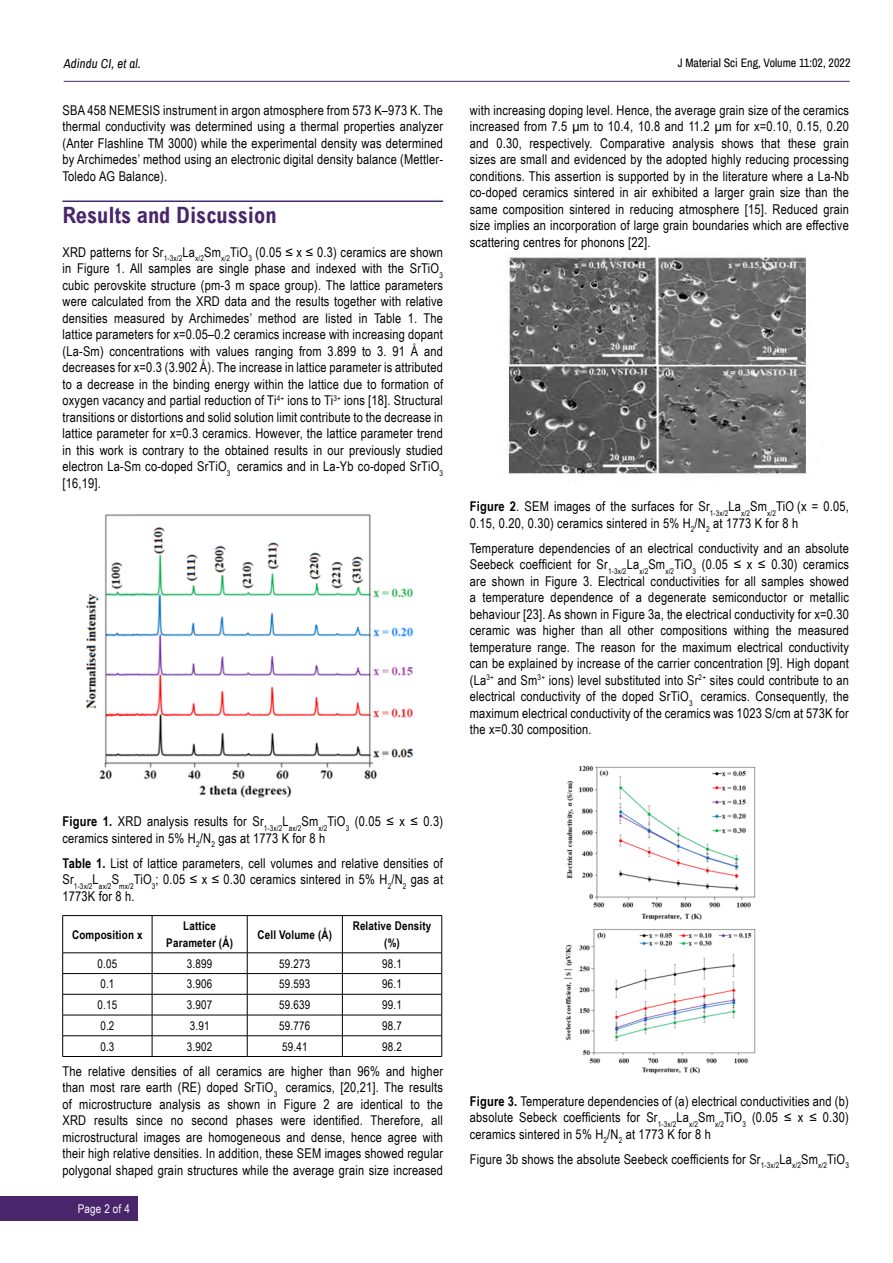
<style>
.page{position:relative;width:893px;height:1263px;background:#fff}
.page>*{position:absolute;margin:0;border:0;box-sizing:border-box;transform-origin:0 0}
.t1{font:700 condensed 22.5px "Arial";color:#49266c}
.t2{font:13.5px/16.5px "Arial Narrow";letter-spacing:.015em;color:#000;text-align:justify}
.t3{font:italic 12.75px "Archivo Narrow";letter-spacing:.01em;color:#000}
.t4{font:12px "Arial Narrow";letter-spacing:.015em;color:#000}
.t5{font:700 12px/16.5px "Arial Narrow";letter-spacing:.015em;color:#000;text-align:center}
.t6{font:12px "Archivo Narrow";color:#000}
.t7{font:12px "Arial Narrow";letter-spacing:.015em;color:#fff}
.s1{font-weight:700}
</style>
<div class="page">
<hr style="left:64px;top:81px;width:786px;height:1px;background:#49266c">
<div style="left:0;top:1196px;width:137px;height:24px;background:#49266c"></div>
<hr style="left:63px;top:200px;width:380px;height:2px;background:#49266c">
<img style="left:86px;top:513px;width:328px;height:285px">
<hr style="left:63px;top:915px;width:89px;height:1px;background:#000">
<hr style="left:62px;top:916px;width:1px;height:37px;background:#000">
<hr style="left:152px;top:915px;width:95px;height:1px;background:#000">
<hr style="left:152px;top:916px;width:1px;height:37px;background:#000">
<hr style="left:247px;top:915px;width:95px;height:1px;background:#000">
<hr style="left:247px;top:916px;width:1px;height:37px;background:#000">
<hr style="left:342px;top:915px;width:100px;height:1px;background:#000">
<hr style="left:342px;top:916px;width:1px;height:37px;background:#000">
<hr style="left:441px;top:916px;width:1px;height:37px;background:#000">
<hr style="left:63px;top:952px;width:89px;height:1px;background:#000">
<hr style="left:152px;top:952px;width:95px;height:1px;background:#000">
<hr style="left:247px;top:952px;width:95px;height:1px;background:#000">
<hr style="left:342px;top:952px;width:100px;height:1px;background:#000">
<hr style="left:63px;top:973px;width:89px;height:1px;background:#000">
<hr style="left:152px;top:973px;width:95px;height:1px;background:#000">
<hr style="left:247px;top:973px;width:95px;height:1px;background:#000">
<hr style="left:342px;top:973px;width:100px;height:1px;background:#000">
<hr style="left:63px;top:994px;width:89px;height:1px;background:#000">
<hr style="left:152px;top:994px;width:95px;height:1px;background:#000">
<hr style="left:247px;top:994px;width:95px;height:1px;background:#000">
<hr style="left:342px;top:994px;width:100px;height:1px;background:#000">
<hr style="left:63px;top:1015px;width:89px;height:1px;background:#000">
<hr style="left:152px;top:1015px;width:95px;height:1px;background:#000">
<hr style="left:247px;top:1015px;width:95px;height:1px;background:#000">
<hr style="left:342px;top:1015px;width:100px;height:1px;background:#000">
<hr style="left:63px;top:1035px;width:89px;height:1px;background:#000">
<svg style="left:62px;top:953px;width:1px;height:103px"></svg>
<hr style="left:152px;top:1035px;width:95px;height:1px;background:#000">
<svg style="left:152px;top:953px;width:1px;height:103px"></svg>
<hr style="left:247px;top:1035px;width:95px;height:1px;background:#000">
<svg style="left:247px;top:953px;width:1px;height:103px"></svg>
<hr style="left:342px;top:1035px;width:100px;height:1px;background:#000">
<svg style="left:342px;top:953px;width:1px;height:103px"></svg>
<svg style="left:441px;top:953px;width:1px;height:103px"></svg>
<hr style="left:63px;top:1056px;width:89px;height:1px;background:#000">
<hr style="left:152px;top:1056px;width:95px;height:1px;background:#000">
<hr style="left:247px;top:1056px;width:95px;height:1px;background:#000">
<hr style="left:342px;top:1056px;width:100px;height:1px;background:#000">
<img style="left:508px;top:257px;width:299px;height:218px">
<img style="left:564px;top:765px;width:192px;height:309px">
<p class="t3" style="left:64px;top:54px;width:79px">Adindu CI, et al.</p>
<p class="t6" style="left:678px;top:54px;width:174px">J Material Sci Eng, Volume 11:02, 2022</p>
<p class="t2" style="left:63px;top:101px;width:382px">SBA 458 NEMESIS instrument in argon atmosphere from 573 K–973 K. The thermal conductivity was determined using a thermal properties analyzer (Anter Flashline TM 3000) while the experimental density was determined by Archimedes’ method using an electronic digital density balance (Mettler-Toledo AG Balance).</p>
<h1 class="t1" style="left:63px;top:203px;width:216px">Results and Discussion</h1>
<p class="t2" style="left:63px;top:243px;width:382px">XRD patterns for Sr<sub>1-3x/2</sub>La<sub>x/2</sub>Sm<sub>x/2</sub>TiO<sub>3</sub> (0.05 ≤ x ≤ 0.3) ceramics are shown in Figure 1. All samples are single phase and indexed with the SrTiO<sub>3 </sub>cubic perovskite structure (pm-3 m space group). The lattice parameters were calculated from the XRD data and the results together with relative densities measured by Archimedes’ method are listed in Table 1. The lattice parameters for x=0.05–0.2 ceramics increase with increasing dopant (La-Sm) concentrations with values ranging from 3.899 to 3. 91 Å and decreases for x=0.3 (3.902 Å). The increase in lattice parameter is attributed to a decrease in the binding energy within the lattice due to formation of oxygen vacancy and partial reduction of Ti<sup>4+</sup> ions to Ti<sup>3+</sup> ions [18]. Structural transitions or distortions and solid solution limit contribute to the decrease in lattice parameter for x=0.3 ceramics. However, the lattice parameter trend in this work is contrary to the obtained results in our previously studied electron La-Sm co-doped SrTiO<sub>3</sub> ceramics and in La-Yb co-doped SrTiO<sub>3 </sub>[16,19].</p>
<p class="t2" style="left:470px;top:101px;width:381px">with increasing doping level. Hence, the average grain size of the ceramics increased from 7.5 µm to 10.4, 10.8 and 11.2 µm for x=0.10, 0.15, 0.20 and 0.30, respectively. Comparative analysis shows that these grain sizes are small and evidenced by the adopted highly reducing processing conditions. This assertion is supported by in the literature where a La-Nb co-doped ceramics sintered in air exhibited a larger grain size than the same composition sintered in reducing atmosphere [15]. Reduced grain size implies an incorporation of large grain boundaries which are effective scattering centres for phonons [22].</p>
<p class="t2" style="left:470px;top:498px;width:381px"><span class="s1">Figure 2</span>. SEM images of the surfaces for Sr<sub>1-3x/2</sub>La<sub>x/2</sub>Sm<sub>x/2</sub>TiO (x = 0.05,<br>0.15, 0.20, 0.30) ceramics sintered in 5% H<sub>2</sub>/N<sub>2</sub> at 1773 K for 8 h</p>
<p class="t2" style="left:470px;top:539px;width:381px">Temperature dependencies of an electrical conductivity and an absolute Seebeck coefficient for Sr<sub>1-3x/2</sub>La<sub>x/2</sub>Sm<sub>x/2</sub>TiO<sub>3</sub> (0.05 ≤ x ≤ 0.30) ceramics are shown in Figure 3. Electrical conductivities for all samples showed a temperature dependence of a degenerate semiconductor or metallic behaviour [23]. As shown in Figure 3a, the electrical conductivity for x=0.30 ceramic was higher than all other compositions withing the measured temperature range. The reason for the maximum electrical conductivity can be explained by increase of the carrier concentration [9]. High dopant (La<sup>3+</sup> and Sm<sup>3+</sup> ions) level substituted into Sr<sup>2+</sup> sites could contribute to an electrical conductivity of the doped SrTiO<sub>3</sub> ceramics. Consequently, the maximum electrical conductivity of the ceramics was 1023 S/cm at 573K for the x=0.30 composition.</p>
<p class="t2" style="left:63px;top:813px;width:382px"><span class="s1">Figure 1.</span> XRD analysis results for Sr<sub>1-3x/2</sub>L<sub>ax/2</sub>Sm<sub>x/2</sub>TiO<sub>3</sub> (0.05 ≤ x ≤ 0.3) ceramics sintered in 5% H<sub>2</sub>/N<sub>2</sub> gas at 1773 K for 8 h</p>
<p class="t2" style="left:63px;top:854px;width:382px"><span class="s1">Table 1.</span> List of lattice parameters, cell volumes and relative densities of Sr<sub>1-3x/2</sub>L<sub>ax/2</sub>S<sub>mx/2</sub>TiO<sub>3</sub>; 0.05 ≤ x ≤ 0.30 ceramics sintered in 5% H<sub>2</sub>/N<sub>2</sub> gas at 1773K for 8 h.</p>
<p class="t5" style="left:72px;top:925px;width:72px">Composition x</p>
<p class="t5" style="left:166px;top:917px;width:68px">Lattice<br>Parameter (Å)</p>
<p class="t5" style="left:258px;top:925px;width:76px">Cell Volume (Å)</p>
<p class="t5" style="left:353px;top:917px;width:80px">Relative Density (%)</p>
<p class="t4" style="left:98px;top:954px;width:21px">0.05</p>
<p class="t4" style="left:187px;top:954px;width:27px">3.899</p>
<p class="t4" style="left:279px;top:954px;width:32px">59.273</p>
<p class="t4" style="left:382px;top:954px;width:21px">98.1</p>
<p class="t4" style="left:100px;top:975px;width:16px">0.1</p>
<p class="t4" style="left:187px;top:975px;width:27px">3.906</p>
<p class="t4" style="left:279px;top:975px;width:32px">59.593</p>
<p class="t4" style="left:382px;top:975px;width:21px">96.1</p>
<p class="t4" style="left:98px;top:996px;width:21px">0.15</p>
<p class="t4" style="left:187px;top:996px;width:27px">3.907</p>
<p class="t4" style="left:279px;top:996px;width:32px">59.639</p>
<p class="t4" style="left:382px;top:996px;width:21px">99.1</p>
<p class="t4" style="left:100px;top:1017px;width:16px">0.2</p>
<p class="t4" style="left:190px;top:1017px;width:21px">3.91</p>
<p class="t4" style="left:279px;top:1017px;width:32px">59.776</p>
<p class="t4" style="left:382px;top:1017px;width:21px">98.7</p>
<p class="t4" style="left:100px;top:1037px;width:16px">0.3</p>
<p class="t4" style="left:187px;top:1037px;width:27px">3.902</p>
<p class="t4" style="left:282px;top:1037px;width:27px">59.41</p>
<p class="t4" style="left:382px;top:1037px;width:21px">98.2</p>
<p class="t2" style="left:63px;top:1062px;width:382px">The relative densities of all ceramics are higher than 96% and higher than most rare earth (RE) doped SrTiO<sub>3</sub> ceramics, [20,21]. The results of microstructure analysis as shown in Figure 2 are identical to the XRD results since no second phases were identified. Therefore, all microstructural images are homogeneous and dense, hence agree with their high relative densities. In addition, these SEM images showed regular polygonal shaped grain structures while the average grain size increased</p>
<p class="t7" style="left:78px;top:1199px;width:54px">Page 2 of 4</p>
<p class="t2" style="left:470px;top:1092px;width:381px"><span class="s1">Figure 3.</span> Temperature dependencies of (a) electrical conductivities and (b) absolute Sebeck coefficients for Sr<sub>1-3x/2</sub>La<sub>x/2</sub>Sm<sub>x/2</sub>TiO<sub>3</sub> (0.05 ≤ x ≤ 0.30) ceramics sintered in 5% H<sub>2</sub>/N<sub>2</sub> at 1773 K for 8 h</p>
<p class="t2" style="left:470px;top:1150px;width:381px">Figure 3b shows the absolute Seebeck coefficients for Sr<sub>1-3x/2</sub>La<sub>x/2</sub>Sm<sub>x/2</sub>TiO<sub>3</sub></p>
</div>
